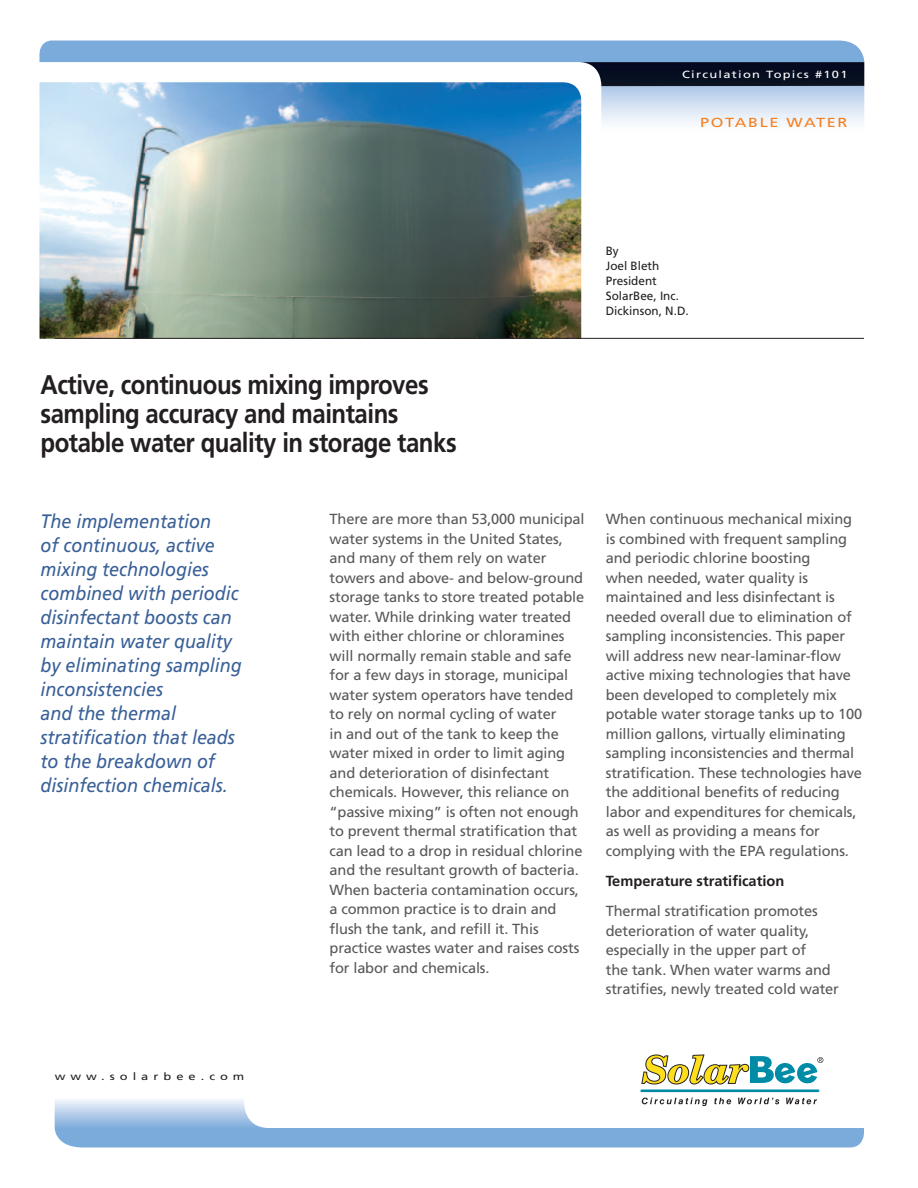
<style>
.page{position:relative;width:918px;height:1188px;background:#fff}
.page>*{position:absolute;margin:0;border:0;box-sizing:border-box;transform-origin:0 0}
.t1{font:700 27px/29.2px "Frutiger";letter-spacing:-.02em;color:#231f20;scale:.89 1}
.t2{font:italic 19.5px/24px "Frutiger";color:#396097;scale:.92 1}
.t3{font:14.7px/19.5px "Frutiger";letter-spacing:-.01em;color:#57585a}
.t4{font:700 14.7px "Frutiger";color:#231f20}
.t5{font:13.2px "Frutiger";letter-spacing:.1em;color:#f57f21;scale:1.24 1}
.t6{font:12px/15px "Frutiger";color:#231f20}
.t7{font:10.35px "Frutiger";letter-spacing:.1em;color:#fff;scale:1.24 1}
.t8{font:10.35px "Frutiger";letter-spacing:.39em;color:#231f20;scale:1.24 1}
</style>
<div class="page">
<svg style="left:39px;top:40px;width:825px;height:83px"></svg>
<svg style="left:55px;top:1097px;width:809px;height:51px"></svg>
<svg style="left:641px;top:1054px;width:182px;height:31px"></svg>
<hr style="left:642px;top:1089px;width:176px;height:3px;background:#008ba7">
<svg style="left:642px;top:1098px;width:65px;height:8px"></svg>
<svg style="left:714px;top:1098px;width:17px;height:6px"></svg>
<svg style="left:738px;top:1098px;width:41px;height:6px"></svg>
<svg style="left:786px;top:1098px;width:31px;height:6px"></svg>
<img style="left:577px;top:62px;width:287px;height:24px">
<img style="left:39px;top:82px;width:543px;height:257px">
<hr style="left:55px;top:338px;width:809px;height:1px;background:#231f20">
<p class="t7" style="left:682px;top:69px;width:135px">Circulation Topics #101</p>
<p class="t5" style="left:700px;top:115px;width:120px">POTABLE WATER</p>
<h1 class="t1" style="left:40px;top:369px;width:469px">Active, continuous mixing improves sampling accuracy and maintains potable water quality in storage tanks</h1>
<p class="t6" style="left:606px;top:244px;width:84px">By<br>Joel Bleth<br>President<br>SolarBee, Inc.<br>Dickinson, N.D.</p>
<p class="t2" style="left:40px;top:509px;width:220px">The implementation<br>of continuous, active mixing technologies combined with periodic disinfectant boosts can maintain water quality by eliminating sampling inconsistencies<br>and the thermal stratification that leads to the breakdown of disinfection chemicals.</p>
<p class="t8" style="left:55px;top:1070px;width:154px">www.solarbee.com</p>
<p class="t3" style="left:330px;top:509px;width:256px">There are more than 53,000 municipal water systems in the United States, and many of them rely on water towers and above- and below-ground storage tanks to store treated potable water. While drinking water treated with either chlorine or chloramines will normally remain stable and safe for a few days in storage, municipal water system operators have tended to rely on normal cycling of water<br>in and out of the tank to keep the water mixed in order to limit aging and deterioration of disinfectant chemicals. However, this reliance on “passive mixing” is often not enough to prevent thermal stratification that can lead to a drop in residual chlorine and the resultant growth of bacteria.<br>When bacteria contamination occurs, a common practice is to drain and flush the tank, and refill it. This practice wastes water and raises costs for labor and chemicals.</p>
<p class="t3" style="left:606px;top:509px;width:258px">When continuous mechanical mixing is combined with frequent sampling and periodic chlorine boosting<br>when needed, water quality is maintained and less disinfectant is needed overall due to elimination of sampling inconsistencies. This paper will address new near-laminar-flow active mixing technologies that have been developed to completely mix potable water storage tanks up to 100 million gallons, virtually eliminating sampling inconsistencies and thermal stratification. These technologies have the additional benefits of reducing labor and expenditures for chemicals, as well as providing a means for complying with the EPA regulations.</p>
<p class="t4" style="left:606px;top:872px;width:180px">Temperature stratification</p>
<p class="t3" style="left:606px;top:901px;width:235px">Thermal stratification promotes deterioration of water quality, especially in the upper part of<br>the tank. When water warms and stratifies, newly treated cold water</p>
</div>
